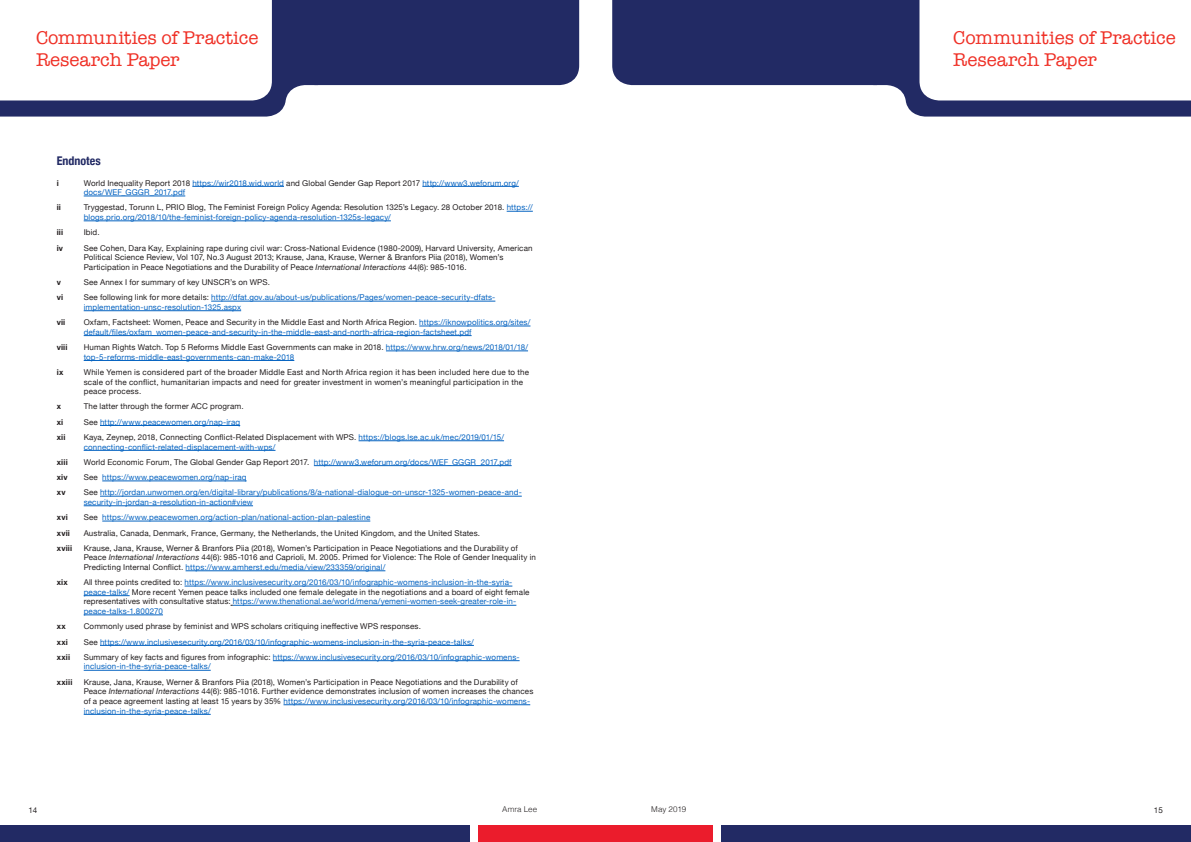
<style>
.page{position:relative;width:1191px;height:842px;background:#fff}
.page>*{position:absolute;margin:0;border:0;box-sizing:border-box;transform-origin:0 0}
.t1{font:19px "American Typewriter";color:#ef3026}
.t2{font:700 condensed 12px "Helvetica Neue";color:#222a64}
.t3{font:8px/9.6px "Helvetica Neue";letter-spacing:.015em;color:#231f20}
.t4{font:8px/9.6px "Helvetica Neue";letter-spacing:.015em;color:#0563c1}
.t5{font:700 8px "Helvetica Neue";letter-spacing:.025em;color:#231f20}
.t6{font:300 8px "Helvetica";letter-spacing:.005em;color:#231f20}
.s1{color:#231f20}
.s2{color:#0563c1}
.s3{font-style:italic}
</style>
<div class="page">
<svg style="left:0;top:0;width:579px;height:117px"></svg>
<div style="left:478px;top:825px;width:117px;height:17px;background:#eb1c2c"></div>
<div style="left:0;top:825px;width:469px;height:17px;background:#222a64"></div>
<svg style="left:612px;top:0;width:579px;height:117px"></svg>
<div style="left:595px;top:825px;width:118px;height:17px;background:#eb1c2c"></div>
<div style="left:721px;top:825px;width:470px;height:17px;background:#222a64"></div>
<hr style="left:192px;top:186px;width:92px;height:1px;background:#0563c1">
<hr style="left:422px;top:186px;width:97px;height:1px;background:#0563c1">
<hr style="left:84px;top:196px;width:101px;height:1px;background:#0563c1">
<svg style="left:506px;top:211px;width:27px;height:1px"></svg>
<hr style="left:84px;top:221px;width:307px;height:1px;background:#0563c1">
<hr style="left:211px;top:301px;width:284px;height:1px;background:#0563c1">
<hr style="left:84px;top:310px;width:157px;height:1px;background:#0563c1">
<hr style="left:419px;top:326px;width:111px;height:1px;background:#0563c1">
<hr style="left:84px;top:335px;width:387px;height:1px;background:#0563c1">
<hr style="left:386px;top:351px;width:142px;height:1px;background:#0563c1">
<hr style="left:84px;top:360px;width:210px;height:1px;background:#0563c1">
<hr style="left:100px;top:425px;width:140px;height:1px;background:#0563c1">
<hr style="left:358px;top:441px;width:146px;height:1px;background:#0563c1">
<hr style="left:84px;top:450px;width:191px;height:1px;background:#0563c1">
<hr style="left:314px;top:465px;width:197px;height:1px;background:#0563c1">
<hr style="left:102px;top:481px;width:145px;height:1px;background:#0563c1">
<hr style="left:100px;top:496px;width:422px;height:1px;background:#0563c1">
<hr style="left:84px;top:506px;width:169px;height:1px;background:#0563c1">
<hr style="left:102px;top:521px;width:268px;height:1px;background:#0563c1">
<hr style="left:186px;top:571px;width:199px;height:1px;background:#0563c1">
<hr style="left:184px;top:586px;width:328px;height:1px;background:#0563c1">
<hr style="left:84px;top:595px;width:46px;height:1px;background:#0563c1">
<hr style="left:233px;top:605px;width:283px;height:1px;background:#0563c1">
<hr style="left:84px;top:615px;width:79px;height:1px;background:#0563c1">
<hr style="left:100px;top:645px;width:374px;height:1px;background:#0563c1">
<hr style="left:273px;top:660px;width:246px;height:1px;background:#0563c1">
<hr style="left:84px;top:670px;width:127px;height:1px;background:#0563c1">
<hr style="left:283px;top:704px;width:247px;height:1px;background:#0563c1">
<hr style="left:84px;top:714px;width:127px;height:1px;background:#0563c1">
<p class="t1" style="left:36px;top:24px;width:224px">Communities of Practice</p>
<p class="t1" style="left:36px;top:46px;width:145px">Research Paper</p>
<p class="t2" style="left:57px;top:150px;width:46px">Endnotes</p>
<p class="t5" style="left:57px;top:176px;width:4px">i</p>
<p class="t4" style="left:84px;top:178px;width:436px"><span class="s1">World Inequality Report 2018</span> https://wir2018.wid.world <span class="s1">and Global Gender Gap Report 2017</span> http://www3.weforum.org/ docs/WEF_GGGR_2017.pdf</p>
<p class="t5" style="left:57px;top:201px;width:6px">ii</p>
<p class="t3" style="left:84px;top:203px;width:450px">Tryggestad, Torunn L, PRIO Blog, The Feminist Foreign Policy Agenda: Resolution 1325’s Legacy. 28 October 2018. <span class="s2">https:// blogs.prio.org/2018/10/the-feminist-foreign-policy-agenda-resolution-1325s-legacy/</span></p>
<p class="t5" style="left:57px;top:226px;width:8px">iii</p>
<p class="t3" style="left:84px;top:228px;width:17px">Ibid.</p>
<p class="t5" style="left:57px;top:241px;width:8px">iv</p>
<p class="t3" style="left:84px;top:243px;width:450px">See Cohen, Dara Kay, Explaining rape during civil war: Cross-National Evidence (1980-2009), Harvard University, American<br>Political Science Review, Vol 107, No.3 August 2013; Krause, Jana, Krause, Werner &amp; Branfors Piia (2018), Women’s<br>Participation in Peace Negotiations and the Durability of Peace <span class="s3">International Interactions</span> 44(6): 985-1016.</p>
<p class="t5" style="left:57px;top:276px;width:6px">v</p>
<p class="t3" style="left:84px;top:278px;width:188px">See Annex I for summary of key UNSCR’s on WPS.</p>
<p class="t5" style="left:57px;top:291px;width:8px">vi</p>
<p class="t4" style="left:84px;top:293px;width:413px"><span class="s1">See following link for more details:</span> http://dfat.gov.au/about-us/publications/Pages/women-peace-security-dfats&shy;implementation-unsc-resolution-1325.aspx</p>
<p class="t5" style="left:57px;top:316px;width:10px">vii</p>
<p class="t4" style="left:84px;top:318px;width:448px"><span class="s1">Oxfam, Factsheet: Women, Peace and Security in the Middle East and North Africa Region.</span> https://iknowpolitics.org/sites/ default/files/oxfam_women-peace-and-security-in-the-middle-east-and-north-africa-region-factsheet.pdf</p>
<p class="t5" style="left:57px;top:341px;width:12px">viii</p>
<p class="t4" style="left:84px;top:343px;width:446px"><span class="s1">Human Rights Watch. Top 5 Reforms Middle East Governments can make in 2018.</span> https://www.hrw.org/news/2018/01/18/ top-5-reforms-middle-east-governments-can-make-2018</p>
<p class="t5" style="left:57px;top:366px;width:8px">ix</p>
<p class="t3" style="left:84px;top:368px;width:447px">While Yemen is considered part of the broader Middle East and North Africa region it has been included here due to the scale of the conflict, humanitarian impacts and need for greater investment in women’s meaningful participation in the peace process.</p>
<p class="t5" style="left:57px;top:400px;width:6px">x</p>
<p class="t3" style="left:84px;top:402px;width:161px">The latter through the former ACC program.</p>
<p class="t5" style="left:57px;top:416px;width:8px">xi</p>
<p class="t4" style="left:84px;top:417px;width:158px"><span class="s1">See</span> http://www.peacewomen.org/nap-iraq</p>
<p class="t5" style="left:57px;top:431px;width:10px">xii</p>
<p class="t4" style="left:84px;top:433px;width:422px"><span class="s1">Kaya, Zeynep, 2018, Connecting Conflict-Related Displacement with WPS.</span> https://blogs.lse.ac.uk/mec/2019/01/15/ connecting-conflict-related-displacement-with-wps/</p>
<p class="t5" style="left:57px;top:456px;width:13px">xiii</p>
<p class="t3" style="left:84px;top:458px;width:429px">World Economic Forum, The Global Gender Gap Report 2017. <span class="s2">http://www3.weforum.org/docs/WEF_GGGR_2017.pdf</span></p>
<p class="t5" style="left:57px;top:471px;width:12px">xiv</p>
<p class="t4" style="left:84px;top:473px;width:164px"><span class="s1">See</span> https://www.peacewomen.org/nap-iraq</p>
<p class="t5" style="left:57px;top:486px;width:10px">xv</p>
<p class="t4" style="left:84px;top:488px;width:439px"><span class="s1">See</span> http://jordan.unwomen.org/en/digital-library/publications/8/a-national-dialogue-on-unscr-1325-women-peace-and&shy;security-in-jordan-a-resolution-in-action#view</p>
<p class="t5" style="left:57px;top:511px;width:13px">xvi</p>
<p class="t4" style="left:84px;top:513px;width:288px"><span class="s1">See</span> https://www.peacewomen.org/action-plan/national-action-plan-palestine</p>
<p class="t5" style="left:57px;top:526px;width:15px">xvii</p>
<p class="t3" style="left:84px;top:528px;width:398px">Australia, Canada, Denmark, France, Germany, the Netherlands, the United Kingdom, and the United States.</p>
<p class="t5" style="left:57px;top:542px;width:17px">xviii</p>
<p class="t3" style="left:84px;top:544px;width:454px">Krause, Jana, Krause, Werner &amp; Branfors Piia (2018), Women’s Participation in Peace Negotiations and the Durability of<br>Peace <span class="s3">International Interactions</span> 44(6): 985-1016 and Caprioli, M. 2005. Primed for Violence: The Role of Gender Inequality in<br>Predicting Internal Conflict. <span class="s2">https://www.amherst.edu/media/view/233359/original/</span></p>
<p class="t5" style="left:57px;top:576px;width:13px">xix</p>
<p class="t4" style="left:84px;top:578px;width:447px"><span class="s1">All three points credited to:</span> https://www.inclusivesecurity.org/2016/03/10/infographic-womens-inclusion-in-the-syria&shy;peace-talks/ <span class="s1">More recent Yemen peace talks included one female delegate in the negotiations and a board of eight female representatives with consultative status:</span> https://www.thenational.ae/world/mena/yemeni-women-seek-greater-role-in&shy;peace-talks-1.800270</p>
<p class="t5" style="left:57px;top:620px;width:11px">xx</p>
<p class="t3" style="left:84px;top:622px;width:339px">Commonly used phrase by feminist and WPS scholars critiquing ineffective WPS responses.</p>
<p class="t5" style="left:57px;top:635px;width:13px">xxi</p>
<p class="t4" style="left:84px;top:637px;width:392px"><span class="s1">See</span> https://www.inclusivesecurity.org/2016/03/10/infographic-womens-inclusion-in-the-syria-peace-talks/</p>
<p class="t5" style="left:57px;top:651px;width:15px">xxii</p>
<p class="t4" style="left:84px;top:653px;width:437px"><span class="s1">Summary of key facts and figures from infographic:</span> https://www.inclusivesecurity.org/2016/03/10/infographic-womens&shy;inclusion-in-the-syria-peace-talks/</p>
<p class="t5" style="left:57px;top:676px;width:17px">xxiii</p>
<p class="t3" style="left:84px;top:677px;width:451px">Krause, Jana, Krause, Werner &amp; Branfors Piia (2018), Women’s Participation in Peace Negotiations and the Durability of Peace <span class="s3">International Interactions</span> 44(6): 985-1016. Further evidence demonstrates inclusion of women increases the chances of a peace agreement lasting at least 15 years by 35% <span class="s2">https://www.inclusivesecurity.org/2016/03/10/infographic-womens&shy;inclusion-in-the-syria-peace-talks/</span></p>
<p class="t1" style="left:953px;top:24px;width:224px">Communities of Practice</p>
<p class="t1" style="left:953px;top:46px;width:145px">Research Paper</p>
<p class="t3" style="left:28px;top:806px;width:10px">14</p>
<p class="t6" style="left:502px;top:802px;width:37px">Amra Lee</p>
<p class="t6" style="left:651px;top:802px;width:37px">May 2019</p>
<p class="t3" style="left:1154px;top:806px;width:10px">15</p>
</div>
